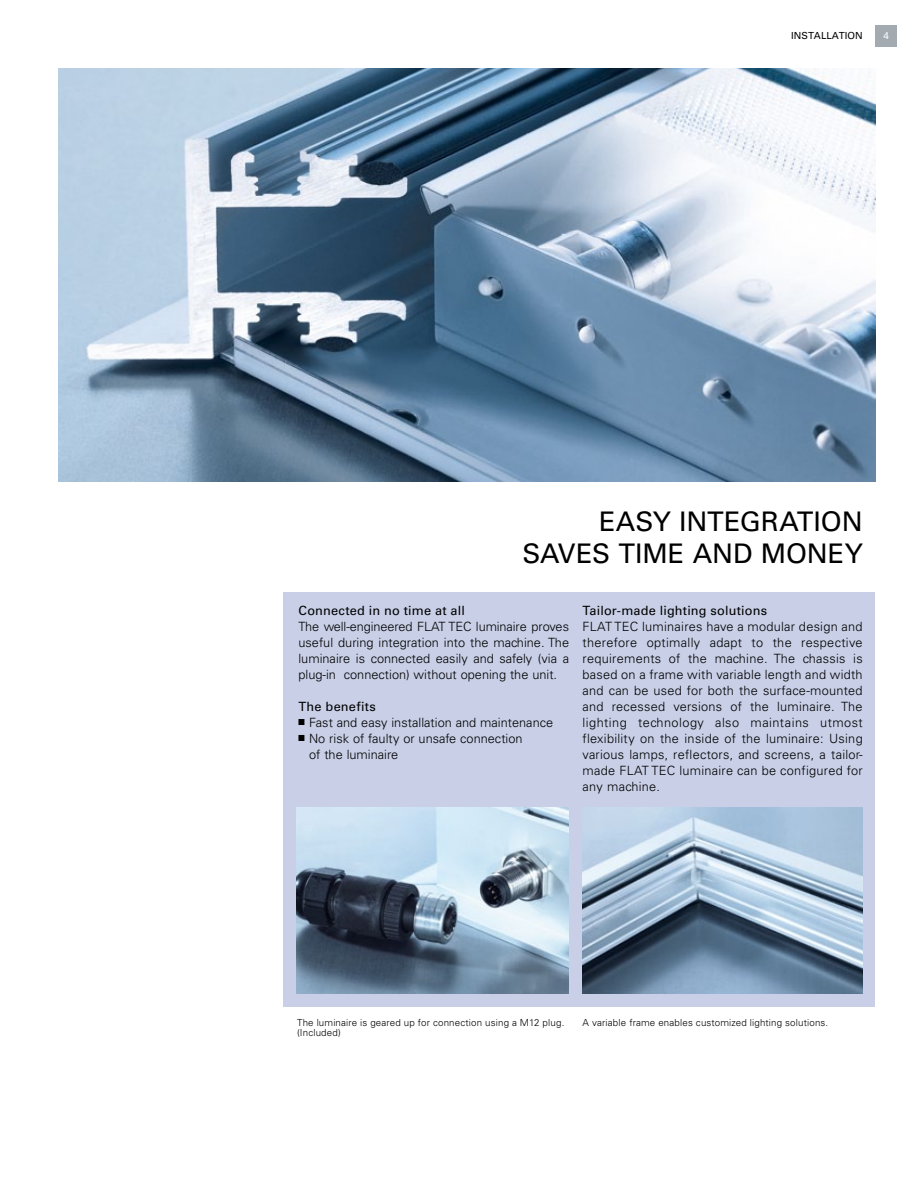
<style>
.page{position:relative;width:918px;height:1188px;background:#fff}
.page>*{position:absolute;margin:0;border:0;box-sizing:border-box;transform-origin:0 0}
.t1{font:27px "Univers LT Std";color:#000}
.t2{font:300 12.75px/15.9px "Univers LT Std";color:#000;text-align:justify}
.t3{font:12.75px "Univers LT Std";letter-spacing:.015em;color:#000}
.t4{font:300 9.75px/10.6px "Univers LT Std";letter-spacing:.015em;color:#000}
.t5{font:9.75px "Univers LT Std";color:#000}
.t6{font:9.75px "Univers LT Std";color:#fff}
</style>
<div class="page">
<div style="left:875px;top:25px;width:22px;height:21px;background:#a3abb1"></div>
<img style="left:58px;top:68px;width:817px;height:414px">
<div style="left:284px;top:592px;width:591px;height:415px;background:#c8cfe6"></div>
<svg style="left:298px;top:719px;width:6px;height:6px"></svg>
<svg style="left:298px;top:735px;width:6px;height:6px"></svg>
<img style="left:582px;top:807px;width:280px;height:186px">
<img style="left:297px;top:807px;width:272px;height:186px">
<p class="t5" style="left:791px;top:29px;width:10px">Installation</p>
<p class="t6" style="left:883px;top:30px;width:7px">4</p>
<h1 class="t1" style="left:599px;top:506px;width:37px">Easy</h1>
<h1 class="t1" style="left:679px;top:506px;width:18px">integration</h1>
<h1 class="t1" style="left:522px;top:538px;width:113px">saves time</h1>
<h1 class="t1" style="left:693px;top:538px;width:90px">an d money</h1>
<p class="t3" style="left:298px;top:603px;width:168px">Connected in no time at all</p>
<p class="t2" style="left:298px;top:619px;width:272px">The well-engineered FLAT TEC luminaire proves useful during integration into the machine. The luminaire is connected easily and safely (via a plug-in connection) without opening the unit.</p>
<p class="t3" style="left:298px;top:699px;width:79px">The benefits</p>
<p class="t2" style="left:309px;top:714px;width:246px;text-align:left">Fast and easy installation and maintenance<br>No risk of faulty or unsafe connection<br>of the luminaire</p>
<p class="t3" style="left:583px;top:603px;width:186px">Tailor-made lighting solutions</p>
<p class="t2" style="left:583px;top:619px;width:282px">FLAT TEC luminaires have a modular design and therefore optimally adapt to the respective requirements of the machine. The chassis is based on a frame with variable length and width and can be used for both the surface-mounted and recessed versions of the luminaire. The lighting technology also maintains utmost flexibility on the inside of the luminaire: Using various lamps, reflectors, and screens, a tailor&shy;made FLAT TEC luminaire can be configured for any machine.</p>
<p class="t4" style="left:297px;top:1017px;width:269px">The luminaire is geared up for connection using a M12 plug. (Included)</p>
<p class="t4" style="left:583px;top:1017px;width:247px">A variable frame enables customized lighting solutions.</p>
</div>
